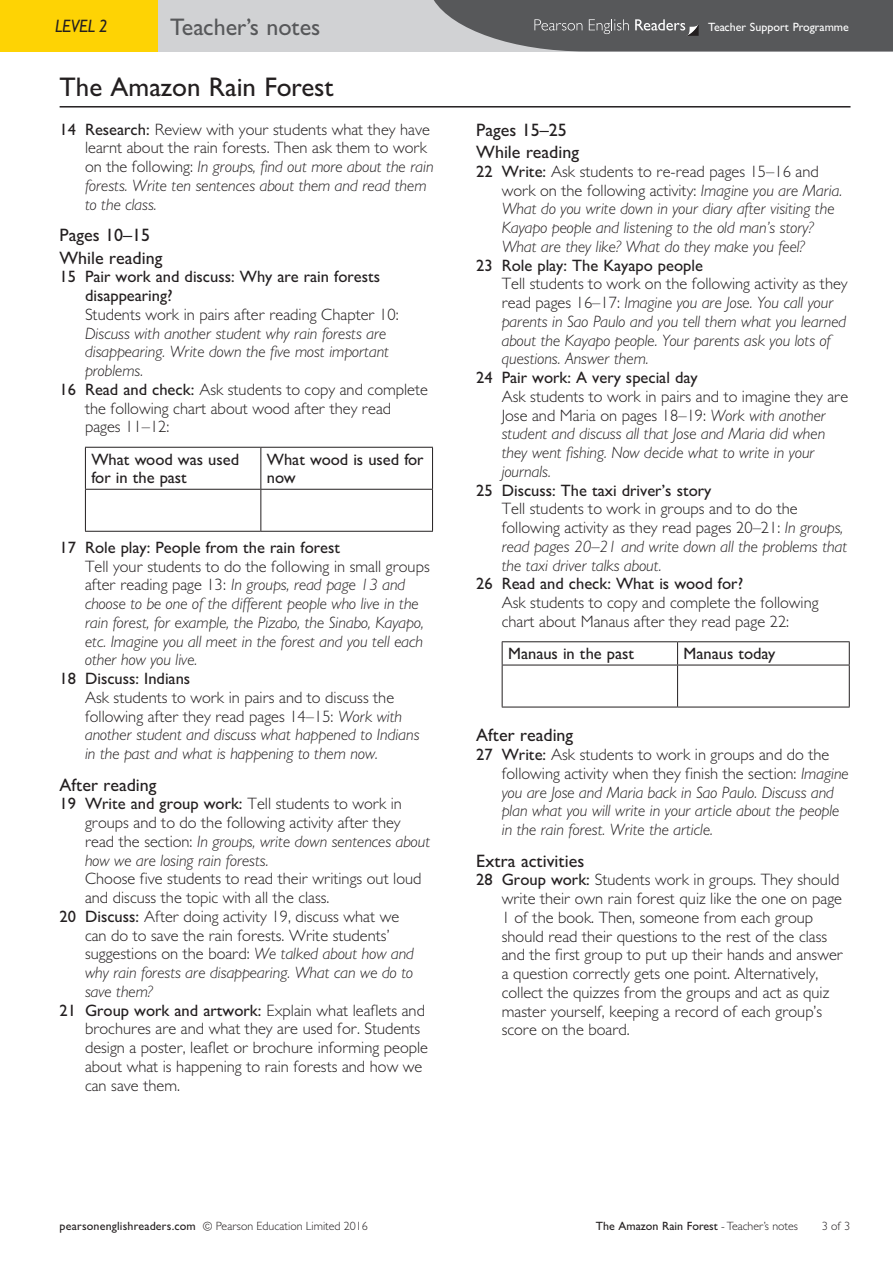
<style>
.page{position:relative;width:893px;height:1263px;background:#fff}
.page>*{position:absolute;margin:0;border:0;box-sizing:border-box;transform-origin:0 0}
.t1{font:500 27px "Gill Sans MT Pro";color:#231f20}
.t2{font:500 24px "Gill Sans MT Pro";color:#57585a}
.t3{font:500 18px/22.5px "Gill Sans MT Pro";color:#231f20}
.t4{font:italic 500 18px "Gill Sans MT Pro";letter-spacing:-.015em;color:#231f20;scale:.95 1}
.t5{font:italic 300 16.5px/18.8px "Gill Sans MT Pro";color:#231f20}
.t6{font:300 16.5px/18.8px "Gill Sans MT Pro";color:#231f20}
.t7{font:500 16.5px/18.8px "Gill Sans MT Pro";color:#231f20}
.t8{font:300 12px "Gill Sans MT Pro";color:#231f20}
.t9{font:500 12px "Gill Sans MT Pro";color:#231f20}
.t10{font:500 12px "Gill Sans MT Pro";color:#fff}
.s1{font-weight:500}
.s2{font-style:italic}
.s3{font-style:normal}
.s4{font-weight:300}
.s5{font-weight:500;font-style:normal}
</style>
<div class="page">
<hr style="left:60px;top:106px;width:790px;height:2px;background:#231f20">
<div style="left:0;top:0;width:893px;height:51px;background:#d1d2d4"></div>
<div style="left:0;top:0;width:157px;height:51px;background:#fed304"></div>
<svg style="left:434px;top:0;width:459px;height:51px;background:#646567"></svg>
<hr style="left:432px;top:448px;width:1px;height:41px;background:#231f20">
<hr style="left:85px;top:447px;width:176px;height:1px;background:#231f20">
<hr style="left:261px;top:447px;width:172px;height:1px;background:#231f20">
<hr style="left:85px;top:489px;width:176px;height:1px;background:#231f20">
<hr style="left:261px;top:489px;width:172px;height:1px;background:#231f20">
<hr style="left:85px;top:531px;width:176px;height:1px;background:#231f20">
<hr style="left:261px;top:531px;width:172px;height:1px;background:#231f20">
<hr style="left:85px;top:448px;width:1px;height:41px;background:#231f20">
<hr style="left:260px;top:448px;width:1px;height:41px;background:#231f20">
<hr style="left:85px;top:490px;width:1px;height:41px;background:#231f20">
<hr style="left:260px;top:490px;width:1px;height:41px;background:#231f20">
<hr style="left:432px;top:490px;width:1px;height:41px;background:#231f20">
<svg style="left:849px;top:642px;width:1px;height:23px"></svg>
<hr style="left:502px;top:641px;width:176px;height:1px;background:#231f20">
<hr style="left:678px;top:641px;width:172px;height:1px;background:#231f20">
<hr style="left:502px;top:665px;width:176px;height:1px;background:#231f20">
<hr style="left:678px;top:665px;width:172px;height:1px;background:#231f20">
<hr style="left:502px;top:707px;width:176px;height:1px;background:#231f20">
<hr style="left:678px;top:707px;width:172px;height:1px;background:#231f20">
<svg style="left:502px;top:642px;width:1px;height:23px"></svg>
<svg style="left:677px;top:642px;width:1px;height:23px"></svg>
<hr style="left:502px;top:665px;width:1px;height:42px;background:#231f20">
<hr style="left:677px;top:665px;width:1px;height:42px;background:#231f20">
<hr style="left:849px;top:665px;width:1px;height:42px;background:#231f20">
<p class="t4" style="left:55px;top:15px;width:57px">LEVEL 2</p>
<h2 class="t2" style="left:170px;top:13px;width:152px">Teacher’s notes</h2>
<p class="t10" style="left:708px;top:20px;width:142px">Teacher Support Programme</p>
<h1 class="t1" style="left:60px;top:71px;width:276px">The Amazon Rain Forest</h1>
<p class="t6" style="left:85px;top:119px;width:350px;text-indent:-26px"><span class="s1">14 Research:</span> Review with your students what they have learnt about the rain forests. Then ask them to work on the following: <span class="s2">In groups, find out more about the rain forests. Write ten sentences about them and read them to the class.</span></p>
<p class="t3" style="left:60px;top:224px;width:104px">Pages 10–15<br>While reading</p>
<p class="t7" style="left:85px;top:267px;width:297px;text-indent:-26px">15 Pair work and discuss: Why are rain forests disappearing?</p>
<p class="t6" style="left:85px;top:305px;width:315px">Students work in pairs after reading Chapter 10:</p>
<p class="t5" style="left:85px;top:323px;width:303px">Discuss with another student why rain forests are</p>
<p class="t5" style="left:85px;top:342px;width:306px">disappearing. Write down the five most important</p>
<p class="t5" style="left:85px;top:361px;width:60px">problems.</p>
<p class="t6" style="left:60px;top:380px;width:370px"><span class="s1">16 Read and check:</span> Ask students to copy and complete</p>
<p class="t6" style="left:85px;top:398px;width:308px">the following chart about wood after they read</p>
<p class="t6" style="left:85px;top:417px;width:86px">pages 11–12:</p>
<p class="t7" style="left:91px;top:449px;width:149px">What wood was used for in the past</p>
<p class="t7" style="left:267px;top:449px;width:158px">What wood is used for now</p>
<p class="t7" style="left:60px;top:538px;width:282px">17 Role play: People from the rain forest</p>
<p class="t5" style="left:85px;top:556px;width:346px"><span class="s3">Tell your students to do the following in small groups after reading page 13:</span> In groups, read page 13 and choose to be one of the different people who live in the rain forest, for example, the Pizabo, the Sinabo, Kayapo, etc. Imagine you all meet in the forest and you tell each other how you live.</p>
<p class="t7" style="left:60px;top:669px;width:132px">18 Discuss: Indians</p>
<p class="t5" style="left:85px;top:688px;width:336px"><span class="s3">Ask students to work in pairs and to discuss the following after they read pages 14–15:</span> Work with another student and discuss what happened to Indians in the past and what is happening to them now.</p>
<p class="t3" style="left:60px;top:773px;width:99px">After reading</p>
<p class="t6" style="left:85px;top:794px;width:347px;text-indent:-26px"><span class="s1">19 Write and group work:</span> Tell students to work in groups and to do the following activity after they read the section: <span class="s2">In groups, write down sentences about how we are losing rain forests.</span></p>
<p class="t6" style="left:85px;top:869px;width:338px">Choose five students to read their writings out loud</p>
<p class="t6" style="left:85px;top:888px;width:246px">and discuss the topic with all the class.</p>
<p class="t6" style="left:60px;top:907px;width:341px"><span class="s1">20 Discuss:</span> After doing activity 19, discuss what we</p>
<p class="t6" style="left:85px;top:925px;width:306px">can do to save the rain forests. Write students’</p>
<p class="t6" style="left:85px;top:944px;width:331px">suggestions on the board: <span class="s2">We talked about how and</span></p>
<p class="t5" style="left:85px;top:963px;width:330px">why rain forests are disappearing. What can we do to</p>
<p class="t5" style="left:85px;top:982px;width:69px">save them?</p>
<p class="t7" style="left:60px;top:1000px;width:367px">21 Group work and artwork: <span class="s4">Explain what leaflets and</span></p>
<p class="t6" style="left:85px;top:1019px;width:337px">brochures are and what they are used for. Students</p>
<p class="t6" style="left:85px;top:1038px;width:344px">design a poster, leaflet or brochure informing people</p>
<p class="t6" style="left:85px;top:1057px;width:339px">about what is happening to rain forests and how we</p>
<p class="t6" style="left:85px;top:1075px;width:96px">can save them.</p>
<p class="t3" style="left:476px;top:118px;width:104px">Pages 15–25<br>While reading</p>
<p class="t5" style="left:502px;top:162px;width:342px;text-indent:-26px"><span class="s5">22 Write:</span> <span class="s3">Ask students to re-read pages 15–16 and work on the following activity:</span> Imagine you are Maria.<br>What do you write down in your diary after visiting the Kayapo people and listening to the old man’s story?<br>What are they like? What do they make you feel?</p>
<p class="t7" style="left:476px;top:255px;width:228px">23 Role play: The Kayapo people</p>
<p class="t5" style="left:502px;top:274px;width:347px"><span class="s3">Tell students to work on the following activity as they read pages 16–17:</span> Imagine you are Jose. You call your parents in Sao Paulo and you tell them what you learned about the Kayapo people. Your parents ask you lots of questions. Answer them.</p>
<p class="t7" style="left:476px;top:368px;width:223px">24 Pair work: A very special day</p>
<p class="t5" style="left:502px;top:387px;width:348px"><span class="s3">Ask students to work in pairs and to imagine they are Jose and Maria on pages 18–19:</span> Work with another student and discuss all that Jose and Maria did when they went fishing. Now decide what to write in your journals.</p>
<p class="t7" style="left:476px;top:480px;width:237px">25 Discuss: The taxi driver’s story</p>
<p class="t5" style="left:502px;top:499px;width:347px"><span class="s3">Tell students to work in groups and to do the following activity as they read pages 20–21:</span> In groups, read pages 20–21 and write down all the problems that the taxi driver talks about.</p>
<p class="t7" style="left:476px;top:574px;width:268px">26 Read and check: What is wood for?</p>
<p class="t6" style="left:502px;top:593px;width:318px">Ask students to copy and complete the following chart about Manaus after they read page 22:</p>
<p class="t7" style="left:508px;top:644px;width:128px">Manaus in the past</p>
<p class="t7" style="left:684px;top:644px;width:93px">Manaus today</p>
<p class="t3" style="left:476px;top:724px;width:99px">After reading</p>
<p class="t5" style="left:502px;top:745px;width:349px;text-indent:-26px"><span class="s5">27 Write:</span> <span class="s3">Ask students to work in groups and do the following activity when they finish the section:</span> Imagine you are Jose and Maria back in Sao Paulo. Discuss and plan what you will write in your article about the people in the rain forest. Write the article.</p>
<p class="t3" style="left:476px;top:849px;width:110px">Extra activities</p>
<p class="t6" style="left:502px;top:870px;width:343px;text-indent:-26px"><span class="s1">28 Group work:</span> Students work in groups. They should write their own rain forest quiz like the one on page 1 of the book. Then, someone from each group should read their questions to the rest of the class and the first group to put up their hands and answer a question correctly gets one point. Alternatively, collect the quizzes from the groups and act as quiz master yourself, keeping a record of each group’s score on the board.</p>
<p class="t8" style="left:60px;top:1219px;width:310px"><span class="s1">pearsonenglishreaders.com</span> © Pearson Education Limited 2016</p>
<p class="t9" style="left:596px;top:1219px;width:204px">The Amazon Rain Forest <span class="s4">- Teacher’s notes</span></p>
<p class="t8" style="left:822px;top:1219px;width:30px">3 of 3</p>
</div>
